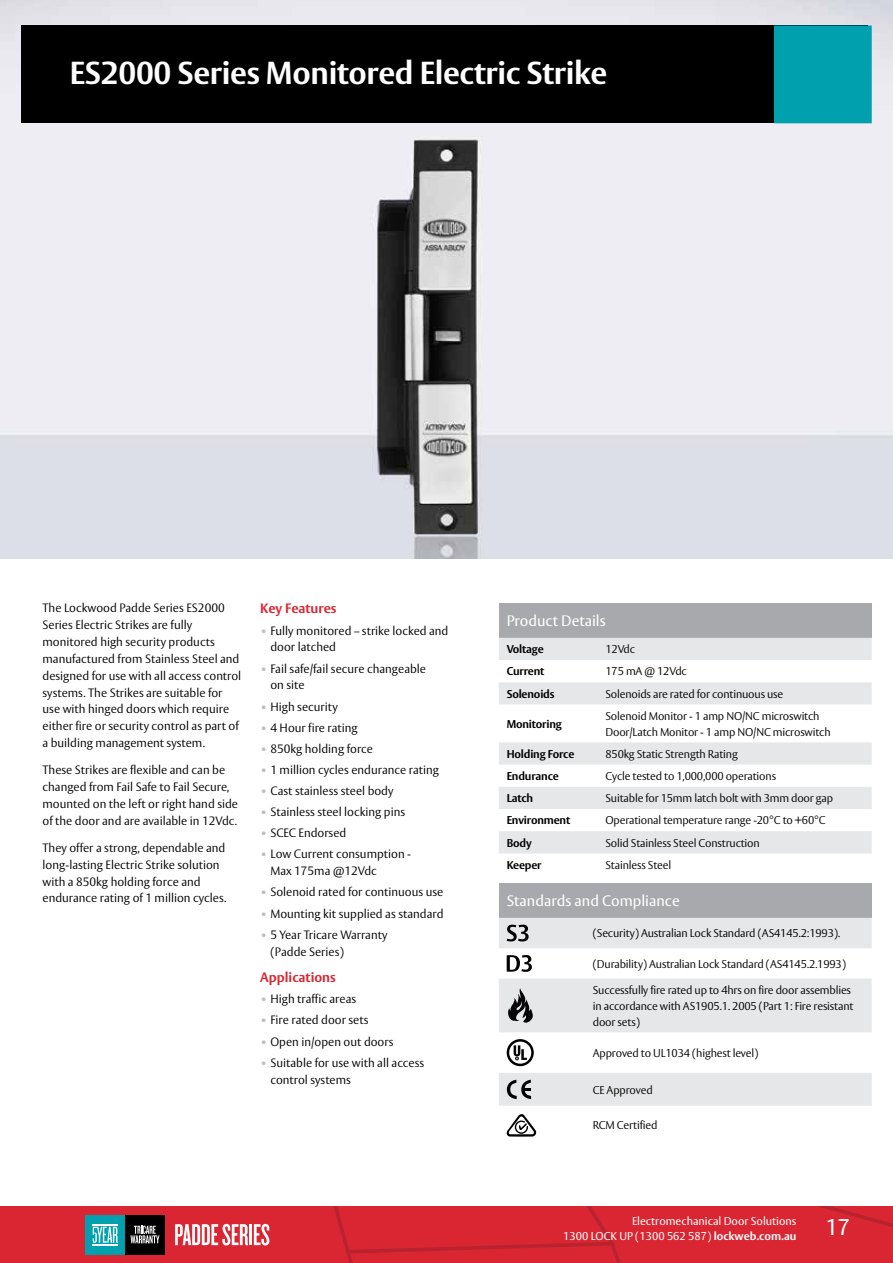
<style>
.page{position:relative;width:893px;height:1263px;background:#fff}
.page>*{position:absolute;margin:0;border:0;box-sizing:border-box;transform-origin:0 0}
.t1{font:700 31.5px "ASSA Vesta";letter-spacing:-.01em;color:#fff}
.t2{font:22.5px "ASSA Vesta";color:#fff}
.t3{font:15px "ASSA Vesta";color:#fff}
.t4{font:700 13.5px "ASSA Vesta";color:#d92632}
.t5{font:300 12px/16.8px "ASSA Vesta";color:#000}
.t6{font:300 11.25px/15.8px "ASSA Vesta";letter-spacing:-.015em;color:#000}
.t7{font:700 11.25px "ASSA Vesta";letter-spacing:-.015em;color:#000}
.t8{font:11.25px/15px "ASSA Vesta";color:#fff;text-align:right}
.s1{font-weight:700;color:#bcbec0}
.s2{font-weight:700}
</style>
<div class="page">
<svg style="left:0;top:1206px;width:893px;height:57px;background:#cd2e3a"></svg>
<img style="left:0;top:0;width:893px;height:558px">
<div style="left:21px;top:26px;width:846px;height:97px;background:#000"></div>
<div style="left:774px;top:26px;width:98px;height:97px;background:#00a0af"></div>
<div style="left:499px;top:603px;width:373px;height:35px;background:#a7a9ac"></div>
<svg style="left:499px;top:638px;width:373px;height:215px;fill:#e6e7e8"></svg>
<svg style="left:499px;top:660px;width:373px;height:22px"></svg>
<div style="left:499px;top:883px;width:373px;height:35px;background:#a7a9ac"></div>
<svg style="left:499px;top:918px;width:373px;height:188px;fill:#e6e7e8"></svg>
<svg style="left:507px;top:924px;width:22px;height:17px"></svg>
<svg style="left:507px;top:955px;width:25px;height:17px"></svg>
<svg style="left:508px;top:988px;width:25px;height:34px"></svg>
<svg style="left:507px;top:1039px;width:27px;height:27px"></svg>
<svg style="left:509px;top:1041px;width:22px;height:23px"></svg>
<svg style="left:514px;top:1045px;width:13px;height:15px"></svg>
<svg style="left:507px;top:1080px;width:24px;height:19px"></svg>
<svg style="left:506px;top:1114px;width:31px;height:23px"></svg>
<h1 class="t1" style="left:70px;top:53px;width:539px">ES2000 Series Monitored Electric Strike</h1>
<p class="t5" style="left:43px;top:600px;width:200px">The Lockwood Padde Series ES2000<br>Series Electric Strikes are fully monitored high security products manufactured from Stainless Steel and designed for use with all access control systems. The Strikes are suitable for use with hinged doors which require either fire or security control as part of a building management system.</p>
<p class="t5" style="left:43px;top:762px;width:197px">These Strikes are flexible and can be changed from Fail Safe to Fail Secure, mounted on the left or right hand side of the door and are available in 12Vdc.</p>
<p class="t5" style="left:43px;top:840px;width:185px">They offer a strong, dependable and long-lasting Electric Strike solution with a 850kg holding force and endurance rating of 1 million cycles.</p>
<p class="t4" style="left:260px;top:600px;width:78px">Key Features</p>
<p class="t5" style="left:270px;top:622px;width:180px;text-indent:-10px"><span class="s1">•</span> Fully monitored – strike locked and door latched</p>
<p class="t5" style="left:270px;top:660px;width:157px;text-indent:-10px"><span class="s1">•</span> Fail safe/fail secure changeable on site</p>
<p class="t5" style="left:260px;top:698px;width:79px"><span class="s1">•</span> High security</p>
<p class="t5" style="left:260px;top:720px;width:99px"><span class="s1">•</span> 4 Hour fire rating</p>
<p class="t5" style="left:260px;top:741px;width:114px"><span class="s1">•</span> 850kg holding force</p>
<p class="t5" style="left:260px;top:762px;width:180px"><span class="s1">•</span> 1 million cycles endurance rating</p>
<p class="t5" style="left:260px;top:783px;width:135px"><span class="s1">•</span> Cast stainless steel body</p>
<p class="t5" style="left:260px;top:804px;width:146px"><span class="s1">•</span> Stainless steel locking pins</p>
<p class="t5" style="left:260px;top:825px;width:88px"><span class="s1">•</span> SCEC Endorsed</p>
<p class="t5" style="left:270px;top:846px;width:142px;text-indent:-10px"><span class="s1">•</span> Low Current consumption -<br>Max 175ma @12Vdc</p>
<p class="t5" style="left:260px;top:884px;width:185px"><span class="s1">•</span> Solenoid rated for continuous use</p>
<p class="t5" style="left:260px;top:905px;width:185px"><span class="s1">•</span> Mounting kit supplied as standard</p>
<p class="t5" style="left:270px;top:927px;width:119px;text-indent:-10px"><span class="s1">•</span> 5 Year Tricare Warranty (Padde Series)</p>
<p class="t4" style="left:260px;top:969px;width:77px">Applications</p>
<p class="t5" style="left:260px;top:991px;width:97px"><span class="s1">•</span> High traffic areas</p>
<p class="t5" style="left:260px;top:1012px;width:110px"><span class="s1">•</span> Fire rated door sets</p>
<p class="t5" style="left:260px;top:1033px;width:135px"><span class="s1">•</span> Open in/open out doors</p>
<p class="t5" style="left:270px;top:1055px;width:155px;text-indent:-10px"><span class="s1">•</span> Suitable for use with all access control systems</p>
<p class="t3" style="left:507px;top:612px;width:101px">Product Details</p>
<p class="t7" style="left:507px;top:642px;width:39px">Voltage</p>
<p class="t6" style="left:605px;top:642px;width:31px">12Vdc</p>
<p class="t7" style="left:507px;top:665px;width:39px">Current</p>
<p class="t6" style="left:605px;top:664px;width:83px">175 mA @ 12Vdc</p>
<p class="t7" style="left:507px;top:687px;width:49px">Solenoids</p>
<p class="t6" style="left:605px;top:686px;width:179px">Solenoids are rated for continuous use</p>
<p class="t7" style="left:507px;top:717px;width:57px">Monitoring</p>
<p class="t6" style="left:605px;top:709px;width:227px">Solenoid Monitor - 1 amp NO/NC microswitch<br>Door/Latch Monitor - 1 amp NO/NC microswitch</p>
<p class="t7" style="left:507px;top:747px;width:69px">Holding Force</p>
<p class="t6" style="left:605px;top:746px;width:134px">850kg Static Strength Rating</p>
<p class="t7" style="left:507px;top:769px;width:54px">Endurance</p>
<p class="t6" style="left:605px;top:769px;width:172px">Cycle tested to 1,000,000 operations</p>
<p class="t7" style="left:507px;top:791px;width:28px">Latch</p>
<p class="t6" style="left:605px;top:791px;width:229px">Suitable for 15mm latch bolt with 3mm door gap</p>
<p class="t7" style="left:507px;top:814px;width:65px">Environment</p>
<p class="t6" style="left:605px;top:813px;width:222px">Operational temperature range -20°C to +60°C</p>
<p class="t7" style="left:507px;top:836px;width:26px">Body</p>
<p class="t6" style="left:605px;top:835px;width:156px">Solid Stainless Steel Construction</p>
<p class="t7" style="left:507px;top:858px;width:36px">Keeper</p>
<p class="t6" style="left:605px;top:858px;width:67px">Stainless Steel</p>
<p class="t3" style="left:507px;top:892px;width:174px">Standards and Compliance</p>
<p class="t6" style="left:593px;top:926px;width:249px">(Security) Australian Lock Standard (AS4145.2:1993).</p>
<p class="t6" style="left:593px;top:956px;width:255px">(Durability) Australian Lock Standard (AS4145.2.1993)</p>
<p class="t6" style="left:593px;top:983px;width:262px">Successfully fire rated up to 4hrs on fire door assemblies in accordance with AS1905.1. 2005 (Part 1: Fire resistant door sets)</p>
<p class="t6" style="left:593px;top:1046px;width:167px">Approved to UL1034 (highest level)</p>
<p class="t6" style="left:593px;top:1082px;width:61px">CE Approved</p>
<p class="t6" style="left:593px;top:1118px;width:66px">RCM Certified</p>
<p class="t8" style="left:563px;top:1214px;width:235px">Electromechanical Door Solutions<br>1300 LOCK UP (1300 562 587) <span class="s2">lockweb.com.au</span></p>
<h2 class="t2" style="left:825px;top:1214px;width:26px">17</h2>
</div>
